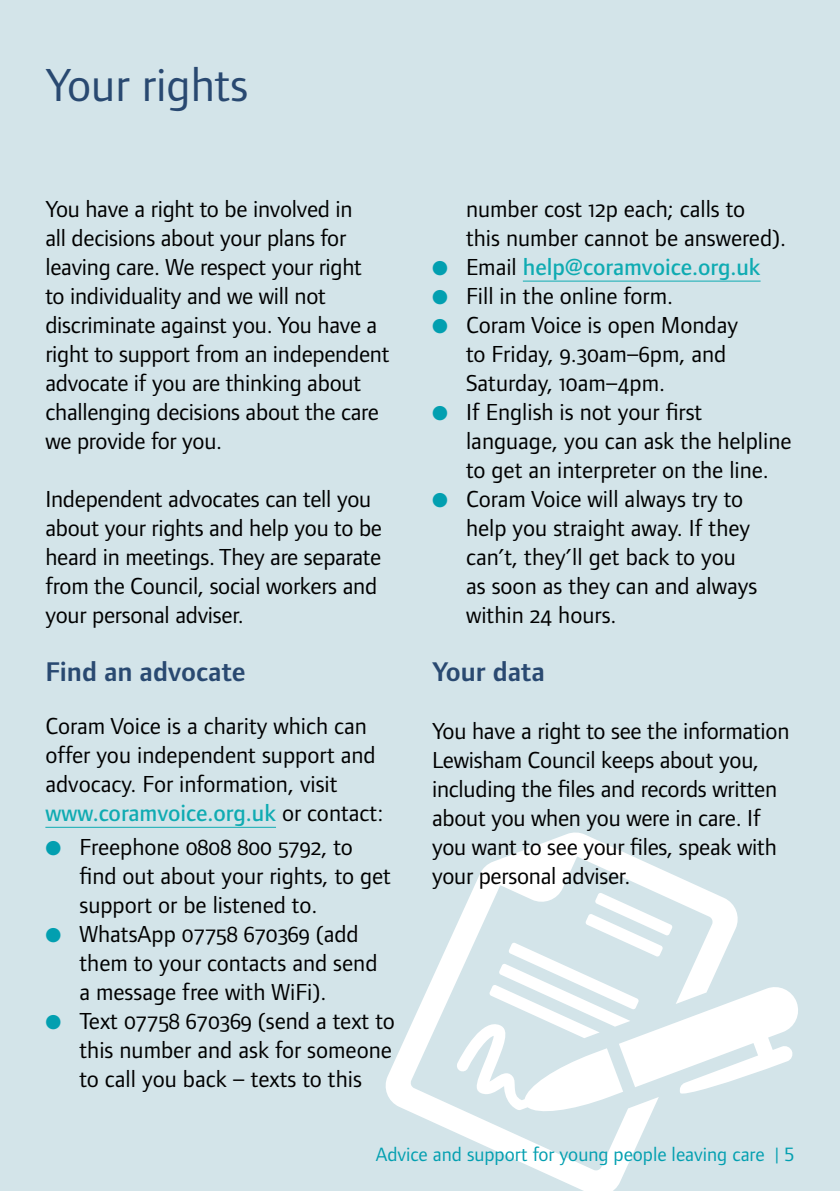
<style>
.page{position:relative;width:840px;height:1191px;background:#fff}
.page>*{position:absolute;margin:0;border:0;box-sizing:border-box;transform-origin:0 0}
.t1{font:48px "Foundry Form Sans Book OSF";color:#294971}
.t2{font:28px "Foundry Form Sans Demi OSF";color:#294971}
.t3{font:24px/29px "Foundry Form Sans Book OSF";letter-spacing:-.01em;color:#000}
.t4{font:500 24px "Foundry Form Sans";color:#0fabb2}
.t5{font:20px "Foundry Form Sans Book OSF";color:#029fb0}
.s1{font-family:"Foundry Form Sans Book OSF";font-weight:400;color:#000}
.s2{color:#029fb0}
.s3{font-family:"Foundry Form Sans"}
</style>
<div class="page">
<div style="left:0;top:0;width:839px;height:1191px;background:#d3e4e9"></div>
<svg style="left:385px;top:832px;width:413px;height:359px"></svg>
<hr style="left:45px;top:827px;width:231px;height:1px;background:#0fabb2">
<hr style="left:522px;top:281px;width:238px;height:1px;background:#0fabb2">
<h1 class="t1" style="left:45px;top:58px;width:204px">Your rights</h1>
<p class="t3" style="left:45px;top:194px;width:345px">You have a right to be involved in<br>all decisions about your plans for leaving care. We respect your right<br>to individuality and we will not discriminate against you. You have a right to support from an independent advocate if you are thinking about challenging decisions about the care we provide for you.</p>
<p class="t3" style="left:45px;top:484px;width:338px">Independent advocates can tell you about your rights and help you to be heard in meetings. They are separate from the Council, social workers and your personal adviser.</p>
<p class="t2" style="left:45px;top:656px;width:201px">Find an advocate</p>
<p class="t3" style="left:45px;top:711px;width:332px">Coram Voice is a charity which can offer you independent support and advocacy. For information, visit</p>
<p class="t4" style="left:45px;top:800px;width:339px">www.coramvoice.org.uk <span class="s1">or contact:</span></p>
<p class="t3" style="left:79px;top:832px;width:313px;text-indent:-34px"><span class="s2">●</span> Freephone 0808 800 5792, to find out about your rights, to get support or be listened to.</p>
<p class="t3" style="left:79px;top:919px;width:299px;text-indent:-34px"><span class="s2">●</span> WhatsApp 07758 670369 (add them to your contacts and send a message free with WiFi).</p>
<p class="t3" style="left:79px;top:1006px;width:317px;text-indent:-34px"><span class="s2">●</span> Text 07758 670369 (send a text to this number and ask for someone to call you back – texts to this</p>
<p class="t3" style="left:466px;top:194px;width:321px">number cost 12p each; calls to<br>this number cannot be answered).</p>
<p class="t4" style="left:432px;top:254px;width:330px"><span class="s2">●</span> <span class="s1">Email</span> help@coramvoice.org.uk</p>
<p class="t3" style="left:432px;top:281px;width:242px"><span class="s2">●</span> Fill in the online form.</p>
<p class="t3" style="left:466px;top:310px;width:273px;text-indent:-34px"><span class="s2">●</span> Coram Voice is open Monday to Friday, 9.30am–6pm, and<br>Saturday, 10am–4pm.</p>
<p class="t3" style="left:466px;top:397px;width:327px;text-indent:-34px"><span class="s2">●</span> If English is not your first language, you can ask the helpline to get an interpreter on the line.</p>
<p class="t3" style="left:466px;top:484px;width:292px;text-indent:-34px"><span class="s2">●</span> Coram Voice will always try to help you straight away. If they can’t, they’ll get back to you as soon as they can and always within 24 hours.</p>
<p class="t2" style="left:432px;top:656px;width:114px">Your data</p>
<p class="t3" style="left:432px;top:716px;width:359px">You have a right to see the information Lewisham Council keeps about you, including the files and records written about you when you were in care. If you want to see your files, speak with your personal adviser.</p>
<p class="t5" style="left:375px;top:1143px;width:420px">Advice and support for young people leaving care | <span class="s3">5</span></p>
</div>
